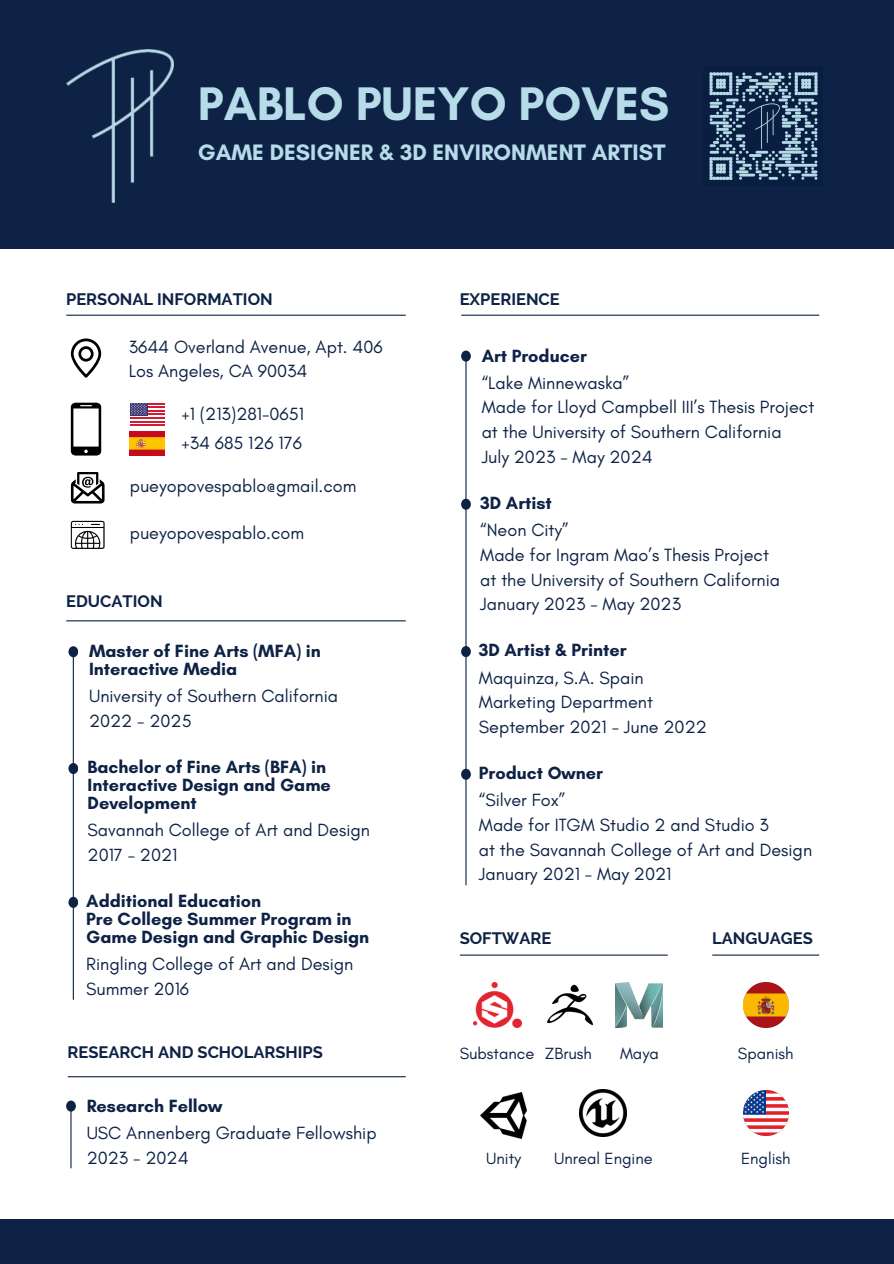
<style>
.page{position:relative;width:894px;height:1264px;background:#fff}
.page>*{position:absolute;margin:0;border:0;box-sizing:border-box;transform-origin:0 0}
.t1{font:700 48px "Glacial Indifference";color:#b7dce9}
.t2{font:700 22.8px "Glacial Indifference";color:#b7dce9}
.t3{font:18px/24.8px "Glacial Indifference";color:#0d2245}
.t4{font:700 18px/18px "Glacial Indifference";color:#0d2245}
.t5{font:700 16.5px "Raleway";color:#0d2245}
.t6{font:16.5px "Glacial Indifference";color:#0d2245}
</style>
<div class="page">
<hr style="left:461px;top:314px;width:357px;height:2px;background:#0d2245">
<hr style="left:67px;top:314px;width:338px;height:2px;background:#0d2245">
<hr style="left:67px;top:620px;width:338px;height:1px;background:#0d2245">
<hr style="left:68px;top:1076px;width:337px;height:1px;background:#0d2245">
<div style="left:0;top:0;width:893px;height:248px;background:#0d2245"></div>
<img style="left:66px;top:49px;width:107px;height:153px">
<svg style="left:71px;top:402px;width:30px;height:53px"></svg>
<img style="left:130px;top:432px;width:35px;height:23px">
<svg style="left:130px;top:415px;width:35px;height:8px"></svg>
<hr style="left:130px;top:417px;width:35px;height:2px;background:#d21c31">
<hr style="left:130px;top:421px;width:35px;height:1px;background:#d21c31">
<hr style="left:130px;top:424px;width:35px;height:2px;background:#d21c31">
<div style="left:130px;top:402px;width:17px;height:13px;background:#363570"></div>
<svg style="left:131px;top:402px;width:34px;height:13px"></svg>
<svg style="left:71px;top:472px;width:33px;height:31px"></svg>
<svg style="left:71px;top:521px;width:34px;height:28px"></svg>
<svg style="left:71px;top:338px;width:30px;height:40px"></svg>
<hr style="left:73px;top:650px;width:1px;height:349px;background:#0d2245">
<div style="left:68px;top:646px;width:10px;height:11px;background:#0d2245;border-radius:50%"></div>
<div style="left:68px;top:763px;width:10px;height:11px;background:#0d2245;border-radius:50%"></div>
<div style="left:68px;top:896px;width:10px;height:11px;background:#0d2245;border-radius:50%"></div>
<hr style="left:465px;top:355px;width:1px;height:529px;background:#0d2245">
<div style="left:461px;top:350px;width:9px;height:11px;background:#0d2245;border-radius:50%"></div>
<div style="left:461px;top:498px;width:9px;height:11px;background:#0d2245;border-radius:50%"></div>
<div style="left:461px;top:646px;width:9px;height:11px;background:#0d2245;border-radius:50%"></div>
<div style="left:461px;top:768px;width:9px;height:11px;background:#0d2245;border-radius:50%"></div>
<hr style="left:70px;top:1105px;width:1px;height:62px;background:#0d2245">
<div style="left:66px;top:1100px;width:10px;height:11px;background:#0d2245;border-radius:50%"></div>
<div style="left:0;top:1219px;width:893px;height:44px;background:#0d2245"></div>
<hr style="left:460px;top:954px;width:207px;height:1px;background:#0d2245">
<img style="left:474px;top:982px;width:47px;height:45px">
<img style="left:547px;top:984px;width:45px;height:41px">
<img style="left:579px;top:1089px;width:47px;height:47px">
<img style="left:615px;top:982px;width:47px;height:45px">
<img style="left:481px;top:1092px;width:45px;height:45px">
<hr style="left:712px;top:954px;width:106px;height:1px;background:#0d2245">
<img style="left:743px;top:982px;width:44px;height:45px">
<img style="left:743px;top:1090px;width:44px;height:45px">
<img style="left:709px;top:72px;width:109px;height:108px">
<p class="t1" style="left:198px;top:74px;width:473px">PABLO PUEYO POVES</p>
<p class="t2" style="left:198px;top:138px;width:469px">GAME DESIGNER &amp; 3D ENVIRONMENT ARTIST</p>
<p class="t5" style="left:66px;top:289px;width:208px">PERSONAL INFORMATION</p>
<p class="t5" style="left:459px;top:289px;width:102px">EXPERIENCE</p>
<p class="t3" style="left:129px;top:334px;width:255px">3644 Overland Avenue, Apt. 406</p>
<p class="t3" style="left:129px;top:359px;width:180px">Los Angeles, CA 90034</p>
<p class="t3" style="left:181px;top:401px;width:124px">+1 (213)281-0651</p>
<p class="t3" style="left:181px;top:430px;width:122px">+34 685 126 176</p>
<h3 class="t3" style="left:130px;top:473px;width:228px">pueyopovespablo@gmail.com</h3>
<h4 class="t3" style="left:130px;top:520px;width:176px">pueyopovespablo.com</h4>
<p class="t5" style="left:66px;top:591px;width:98px">EDUCATION</p>
<h4 class="t4" style="left:89px;top:642px;width:233px">Master of Fine Arts (MFA) in<br>Interactive Media</h4>
<p class="t3" style="left:89px;top:683px;width:250px">University of Southern California</p>
<p class="t3" style="left:89px;top:708px;width:104px">2022 - 2025</p>
<h4 class="t4" style="left:88px;top:758px;width:245px">Bachelor of Fine Arts (BFA) in<br>Interactive Design and Game<br>Development</h4>
<p class="t3" style="left:88px;top:817px;width:284px">Savannah College of Art and Design</p>
<p class="t3" style="left:88px;top:842px;width:91px">2017 - 2021</p>
<h3 class="t4" style="left:86px;top:892px;width:284px">Additional Education<br>Pre College Summer Program in<br>Game Design and Graphic Design</h3>
<h4 class="t3" style="left:86px;top:951px;width:268px">Ringling College of Art and Design</h4>
<p class="t3" style="left:86px;top:976px;width:104px">Summer 2016</p>
<p class="t5" style="left:67px;top:1042px;width:257px">RESEARCH AND SCHOLARSHIPS</p>
<p class="t4" style="left:87px;top:1096px;width:137px">Research Fellow</p>
<h3 class="t3" style="left:87px;top:1120px;width:291px">USC Annenberg Graduate Fellowship</h3>
<h3 class="t3" style="left:87px;top:1144px;width:103px">2023 - 2024</h3>
<p class="t4" style="left:481px;top:346px;width:107px">Art Producer</p>
<h4 class="t3" style="left:481px;top:370px;width:149px">“Lake Minnewaska”</h4>
<p class="t3" style="left:481px;top:394px;width:334px">Made for Lloyd Campbell III’s Thesis Project at the University of Southern California</p>
<p class="t3" style="left:481px;top:444px;width:172px">July 2023 - May 2024</p>
<p class="t4" style="left:480px;top:493px;width:73px">3D Artist</p>
<h4 class="t3" style="left:480px;top:517px;width:90px">“Neon City”</h4>
<p class="t3" style="left:480px;top:542px;width:290px">Made for Ingram Mao’s Thesis Project</p>
<p class="t3" style="left:480px;top:567px;width:301px">at the University of Southern California</p>
<p class="t3" style="left:480px;top:591px;width:202px">January 2023 - May 2023</p>
<p class="t4" style="left:479px;top:641px;width:149px">3D Artist &amp; Printer</p>
<h4 class="t3" style="left:479px;top:664px;width:166px">Maquinza, S.A. Spain</h4>
<p class="t3" style="left:479px;top:689px;width:175px">Marketing Department</p>
<p class="t3" style="left:479px;top:714px;width:229px">September 2021 - June 2022</p>
<p class="t4" style="left:479px;top:763px;width:125px">Product Owner</p>
<h4 class="t3" style="left:479px;top:787px;width:88px">“Silver Fox”</h4>
<p class="t3" style="left:479px;top:812px;width:291px">Made for ITGM Studio 2 and Studio 3</p>
<p class="t3" style="left:479px;top:837px;width:334px">at the Savannah College of Art and Design</p>
<p class="t3" style="left:479px;top:861px;width:194px">January 2021 - May 2021</p>
<p class="t5" style="left:459px;top:929px;width:93px">SOFTWARE</p>
<p class="t5" style="left:711px;top:929px;width:102px">LANGUAGES</p>
<p class="t6" style="left:459px;top:1043px;width:76px">Substance</p>
<p class="t6" style="left:544px;top:1043px;width:48px">ZBrush</p>
<p class="t6" style="left:620px;top:1043px;width:40px">Maya</p>
<p class="t6" style="left:737px;top:1043px;width:57px">Spanish</p>
<p class="t6" style="left:486px;top:1148px;width:36px">Unity</p>
<p class="t6" style="left:554px;top:1148px;width:100px">Unreal Engine</p>
<p class="t6" style="left:740px;top:1148px;width:51px">English</p>
</div>
